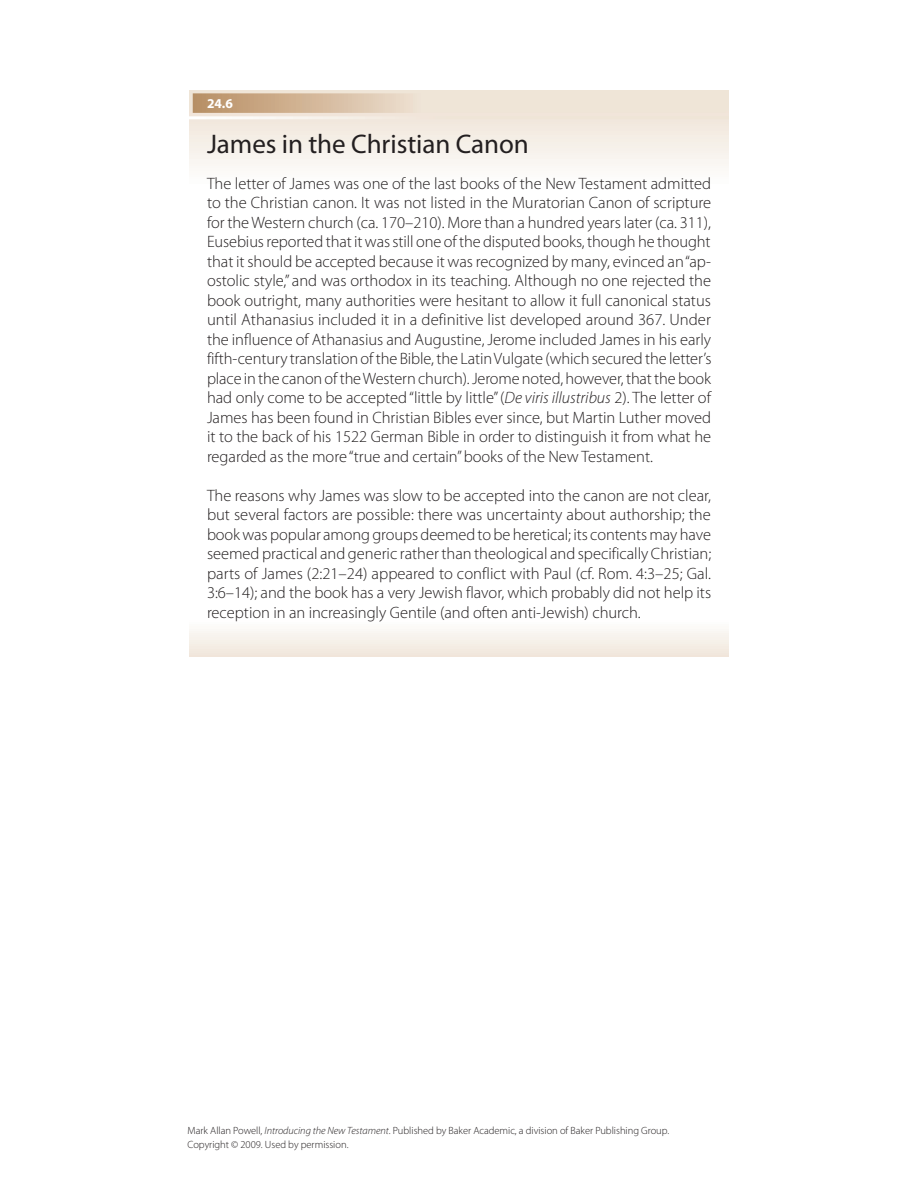
<style>
.page{position:relative;width:918px;height:1188px;background:#fff}
.page>*{position:absolute;margin:0;border:0;box-sizing:border-box;transform-origin:0 0}
.sidebar_title{font:27px "Myriad Pro";color:#231f20}
.sidebar_first{font:300 16.5px/19.5px "Myriad Pro";color:#231f20;text-align:justify}
.sidebar{font:300 16.5px/19.5px "Myriad Pro";color:#231f20;text-align:justify}
.box_number{font:700 13.5px "Myriad Pro";color:#fff}
.sidebar-2{font:300 10.5px/13.5px "Myriad Pro";color:#231f20}
.s1{font-style:italic}
</style>
<div class="page">
<svg style="left:189px;top:90px;width:540px;height:567px"></svg>
<svg style="left:193px;top:93px;width:532px;height:20px;background:#e3d1bc"></svg>
<hr style="left:189px;top:116px;width:540px;height:3px;background:#fff">
<p class="box_number" style="left:207px;top:96px;width:27px">24.6</p>
<p class="sidebar_title" style="left:207px;top:129px;width:323px">James in the Christian Canon</p>
<p class="sidebar_first" style="left:207px;top:174px;width:506px">The letter of James was one of the last books of the New Testament admitted to the Christian canon. It was not listed in the Muratorian Canon of scripture for the Western church (ca. 170–210). More than a hundred years later (ca. 311), Eusebius reported that it was still one of the disputed books, though he thought that it should be accepted because it was recognized by many, evinced an “ap&shy;ostolic style,” and was orthodox in its teaching. Although no one rejected the book outright, many authorities were hesitant to allow it full canonical status until Athanasius included it in a definitive list developed around 367. Under the influence of Athanasius and Augustine, Jerome included James in his early fifth-century translation of the Bible, the Latin Vulgate (which secured the letter’s place in the canon of the Western church). Jerome noted, however, that the book had only come to be accepted “little by little” (<span class="s1">De viris illustribus</span> 2). The letter of James has been found in Christian Bibles ever since, but Martin Luther moved it to the back of his 1522 German Bible in order to distinguish it from what he regarded as the more “true and certain” books of the New Testament.</p>
<p class="sidebar" style="left:207px;top:486px;width:506px">The reasons why James was slow to be accepted into the canon are not clear, but several factors are possible: there was uncertainty about authorship; the book was popular among groups deemed to be heretical; its contents may have seemed practical and generic rather than theological and specifically Christian; parts of James (2:21–24) appeared to conflict with Paul (cf. Rom. 4:3–25; Gal.<br>3:6–14); and the book has a very Jewish flavor, which probably did not help its reception in an increasingly Gentile (and often anti-Jewish) church.</p>
<p class="sidebar-2" style="left:188px;top:1124px;width:483px">Mark Allan Powell, <span class="s1">Introducing the New Testament</span>. Published by Baker Academic, a division of Baker Publishing Group.<br>Copyright © 2009. Used by permission.</p>
</div>
